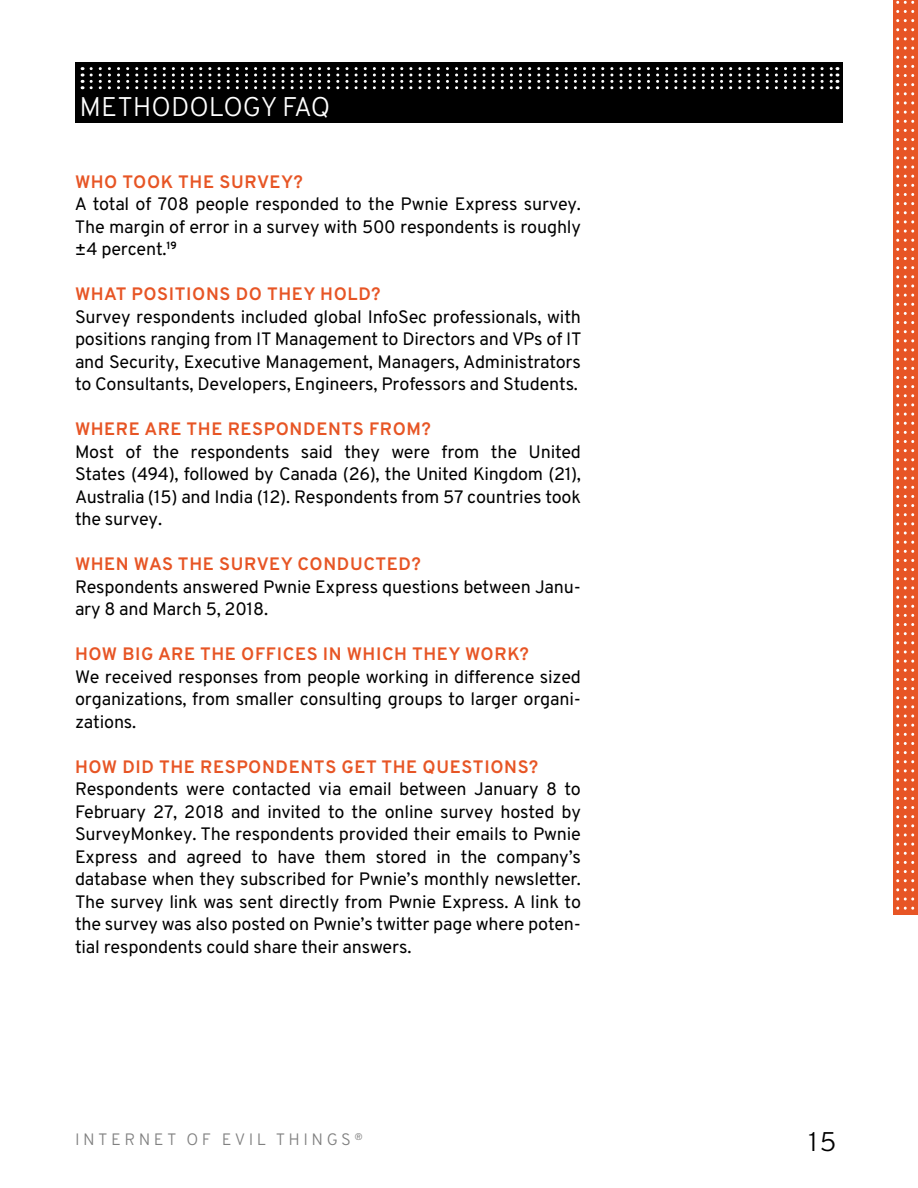
<style>
.page{position:relative;width:918px;height:1188px;background:#fff}
.page>*{position:absolute;margin:0;border:0;box-sizing:border-box;transform-origin:0 0}
.t1{font:300 27px "Overpass";color:#fff}
.t2{font:300 27px "Overpass";color:#000}
.t3{font:18px/22.5px "Overpass";letter-spacing:-.01em;color:#000;text-align:justify}
.t4{font:700 18px "Overpass";letter-spacing:.035em;color:#e75525}
.t5{font:300 16.5px "Overpass";letter-spacing:.21em;color:#808080}
</style>
<div class="page">
<div style="left:893px;top:0;width:25px;height:915px;background:#e75525"></div>
<svg style="left:896px;top:0;width:18px;height:910px"></svg>
<div style="left:75px;top:62px;width:768px;height:61px;background:#000"></div>
<svg style="left:82px;top:67px;width:1px;height:22px"></svg>
<svg style="left:91px;top:67px;width:747px;height:22px"></svg>
<h1 class="t1" style="left:80px;top:90px;width:252px">METHODOLOGY FAQ</h1>
<p class="t4" style="left:75px;top:170px;width:229px">WHO TOOK THE SURVEY?</p>
<p class="t3" style="left:75px;top:193px;width:508px">A total of 708 people responded to the Pwnie Express survey.<br>The margin of error in a survey with 500 respondents is roughly ±4 percent.<sup>19</sup></p>
<p class="t4" style="left:75px;top:283px;width:307px">WHAT POSITIONS DO THEY HOLD?</p>
<p class="t3" style="left:75px;top:305px;width:508px">Survey respondents included global InfoSec professionals, with positions ranging from IT Management to Directors and VPs of IT and Security, Executive Management, Managers, Administrators to Consultants, Developers, Engineers, Professors and Students.</p>
<p class="t4" style="left:75px;top:418px;width:357px">WHERE ARE THE RESPONDENTS FROM?</p>
<p class="t3" style="left:75px;top:440px;width:508px">Most of the respondents said they were from the United States (494), followed by Canada (26), the United Kingdom (21), Australia (15) and India (12). Respondents from 57 countries took the survey.</p>
<p class="t4" style="left:75px;top:553px;width:347px">WHEN WAS THE SURVEY CONDUCTED?</p>
<p class="t3" style="left:75px;top:575px;width:508px">Respondents answered Pwnie Express questions between Janu&shy;ary 8 and March 5, 2018.</p>
<p class="t4" style="left:75px;top:643px;width:455px">HOW BIG ARE THE OFFICES IN WHICH THEY WORK?</p>
<p class="t3" style="left:75px;top:665px;width:508px">We received responses from people working in difference sized organizations, from smaller consulting groups to larger organi&shy;zations.</p>
<p class="t4" style="left:75px;top:755px;width:465px">HOW DID THE RESPONDENTS GET THE QUESTIONS?</p>
<p class="t3" style="left:75px;top:778px;width:508px">Respondents were contacted via email between January 8 to February 27, 2018 and invited to the online survey hosted by SurveyMonkey. The respondents provided their emails to Pwnie Express and agreed to have them stored in the company’s database when they subscribed for Pwnie’s monthly newsletter.<br>The survey link was sent directly from Pwnie Express. A link to the survey was also posted on Pwnie’s twitter page where poten&shy;tial respondents could share their answers.</p>
<p class="t5" style="left:75px;top:1129px;width:289px">INTERNET OF EVIL THINGS <sup>®</sup></p>
<h1 class="t2" style="left:808px;top:1126px;width:30px">15</h1>
</div>
